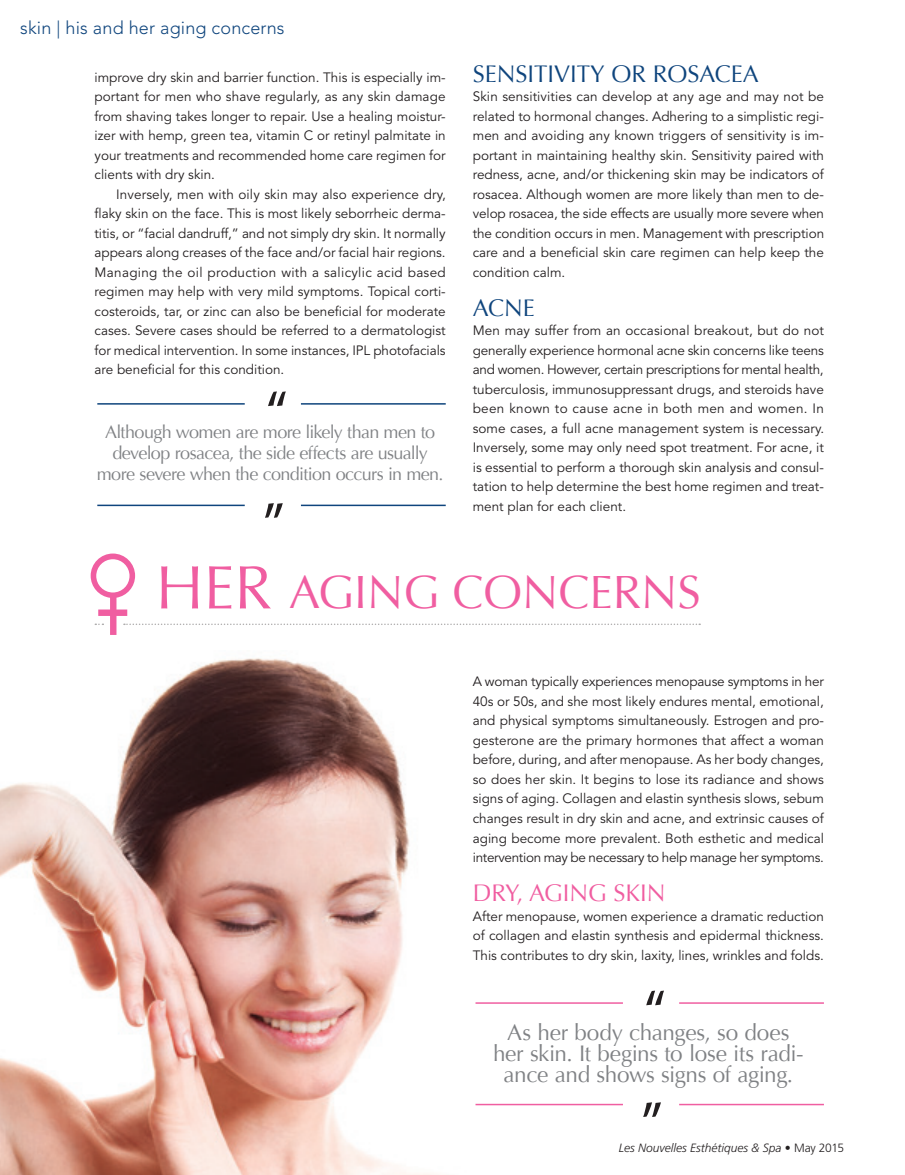
<style>
.page{position:relative;width:905px;height:1175px;background:#fff}
.page>*{position:absolute;margin:0;border:0;box-sizing:border-box;transform-origin:0 0}
.Article_text{font:46.5px "Optima";color:#f05ea1}
.Article_text-2{font:24px "Optima";color:#0f457d}
.Article_text-3{font:24px "Optima";color:#f05ea1}
.t1{font:22.5px/21px "Optima";letter-spacing:-.015em;color:#808285;text-align:center}
.t2{font:18px/21px "Optima";letter-spacing:-.035em;color:#808285;text-align:center}
.t3{font:300 18px "Avenir";letter-spacing:.01em;color:#0f457d}
.Article_text-4{font:13.5px/19.5px "Avenir";color:#231f20;text-align:justify}
.t4{font:italic 300 12px "Frutiger";color:#231f20}
.s1{font-size:61.5px}
.s2{font-style:normal}
</style>
<div class="page">
<img style="left:0;top:658px;width:553px;height:516px">
<svg style="left:268px;top:391px;width:18px;height:15px"></svg>
<hr style="left:97px;top:403px;width:148px;height:1px;background:#0f457d">
<hr style="left:301px;top:403px;width:145px;height:1px;background:#0f457d">
<svg style="left:265px;top:503px;width:18px;height:15px"></svg>
<hr style="left:301px;top:504px;width:145px;height:2px;background:#0f457d">
<hr style="left:97px;top:504px;width:148px;height:2px;background:#0f457d">
<svg style="left:91px;top:553px;width:609px;height:82px"></svg>
<svg style="left:646px;top:990px;width:18px;height:15px"></svg>
<hr style="left:475px;top:1002px;width:148px;height:1px;background:#f05ea1">
<hr style="left:679px;top:1002px;width:144px;height:1px;background:#f05ea1">
<svg style="left:643px;top:1102px;width:18px;height:15px"></svg>
<hr style="left:679px;top:1103px;width:145px;height:2px;background:#f05ea1">
<hr style="left:475px;top:1103px;width:148px;height:2px;background:#f05ea1">
<p class="t3" style="left:20px;top:17px;width:266px">skin | his and her aging concerns</p>
<p class="Article_text-4" style="left:94px;top:68px;width:353px">improve dry skin and barrier function. This is especially im&shy;portant for men who shave regularly, as any skin damage from shaving takes longer to repair. Use a healing moistur&shy;izer with hemp, green tea, vitamin C or retinyl palmitate in your treatments and recommended home care regimen for clients with dry skin.</p>
<p class="Article_text-4" style="left:94px;top:185px;width:353px;text-indent:22px">Inversely, men with oily skin may also experience dry, flaky skin on the face. This is most likely seborrheic derma&shy;titis, or “facial dandruff,” and not simply dry skin. It normally appears along creases of the face and/or facial hair regions.<br>Managing the oil production with a salicylic acid based regimen may help with very mild symptoms. Topical corti&shy;costeroids, tar, or zinc can also be beneficial for moderate cases. Severe cases should be referred to a dermatologist for medical intervention. In some instances, IPL photofacials are beneficial for this condition.</p>
<p class="t2" style="left:97px;top:421px;width:348px">Although women are more likely than men to develop rosacea, the side effects are usually more severe when the condition occurs in men.</p>
<p class="Article_text-2" style="left:472px;top:60px;width:288px">SENSITIVITY OR ROSACEA</p>
<p class="Article_text-4" style="left:472px;top:87px;width:353px">Skin sensitivities can develop at any age and may not be related to hormonal changes. Adhering to a simplistic regi&shy;men and avoiding any known triggers of sensitivity is im&shy;portant in maintaining healthy skin. Sensitivity paired with redness, acne, and/or thickening skin may be indicators of rosacea. Although women are more likely than men to de&shy;velop rosacea, the side effects are usually more severe when the condition occurs in men. Management with prescription care and a beneficial skin care regimen can help keep the condition calm.</p>
<p class="Article_text-2" style="left:472px;top:294px;width:63px">ACNE</p>
<p class="Article_text-4" style="left:472px;top:321px;width:353px">Men may suffer from an occasional breakout, but do not generally experience hormonal acne skin concerns like teens and women. However, certain prescriptions for mental health, tuberculosis, immunosuppressant drugs, and steroids have been known to cause acne in both men and women. In some cases, a full acne management system is necessary.<br>Inversely, some may only need spot treatment. For acne, it is essential to perform a thorough skin analysis and consul&shy;tation to help determine the best home regimen and treat&shy;ment plan for each client.</p>
<p class="Article_text" style="left:156px;top:565px;width:546px"><span class="s1">HER</span> AGING CONCERNS</p>
<p class="Article_text-4" style="left:472px;top:672px;width:353px">A woman typically experiences menopause symptoms in her 40s or 50s, and she most likely endures mental, emotional, and physical symptoms simultaneously. Estrogen and pro&shy;gesterone are the primary hormones that affect a woman before, during, and after menopause. As her body changes, so does her skin. It begins to lose its radiance and shows signs of aging. Collagen and elastin synthesis slows, sebum changes result in dry skin and acne, and extrinsic causes of aging become more prevalent. Both esthetic and medical intervention may be necessary to help manage her symptoms.</p>
<p class="Article_text-3" style="left:472px;top:879px;width:194px">DRY, AGING SKIN</p>
<p class="Article_text-4" style="left:472px;top:906px;width:353px">After menopause, women experience a dramatic reduction of collagen and elastin synthesis and epidermal thickness.<br>This contributes to dry skin, laxity, lines, wrinkles and folds.</p>
<p class="t1" style="left:493px;top:1021px;width:312px">As her body changes, so does her skin. It begins to lose its radi&shy;ance and shows signs of aging.</p>
<p class="t4" style="left:619px;top:1141px;width:227px">Les Nouvelles Esthétiques &amp; Spa <span class="s2">• May 2015</span></p>
</div>
